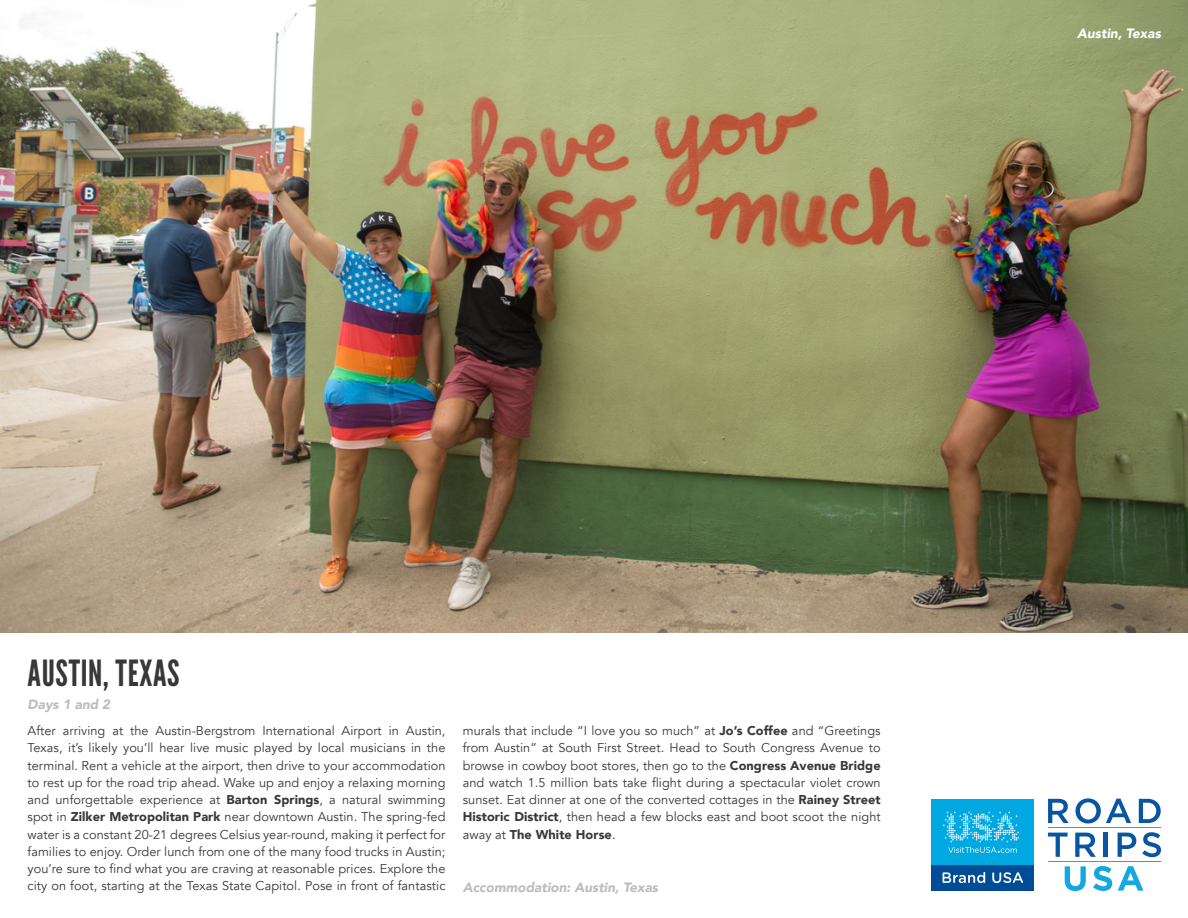
<style>
.page{position:relative;width:1188px;height:918px;background:#fff}
.page>*{position:absolute;margin:0;border:0;box-sizing:border-box;transform-origin:0 0}
.Section_Title_no_lin{font:36px "League Gothic";letter-spacing:.02em;color:#383839}
.Section_Title_no_lin-2{font:italic 900 13.5px "Avenir";color:#bcbdc0}
.Photo_Caption{font:italic 900 13.5px "Avenir";color:#fff}
.t1{font:12.75px/17.2px "Avenir";letter-spacing:.005em;color:#383839;text-align:justify}
.s1{font-weight:900}
</style>
<div class="page">
<img style="left:0;top:0;width:1188px;height:632px">
<div style="left:932px;top:799px;width:102px;height:92px;background:#00a8e2"></div>
<div style="left:932px;top:865px;width:102px;height:26px;background:#004c97"></div>
<svg style="left:943px;top:872px;width:42px;height:11px"></svg>
<svg style="left:992px;top:872px;width:31px;height:11px"></svg>
<svg style="left:943px;top:812px;width:76px;height:41px"></svg>
<svg style="left:1048px;top:799px;width:21px;height:24px"></svg>
<svg style="left:1075px;top:798px;width:56px;height:25px"></svg>
<svg style="left:1139px;top:799px;width:22px;height:24px"></svg>
<svg style="left:1048px;top:833px;width:20px;height:24px"></svg>
<svg style="left:1075px;top:833px;width:21px;height:24px"></svg>
<hr style="left:1104px;top:833px;width:4px;height:24px;background:#0855a0">
<svg style="left:1118px;top:833px;width:18px;height:24px"></svg>
<svg style="left:1142px;top:832px;width:19px;height:25px"></svg>
<svg style="left:1065px;top:866px;width:21px;height:25px"></svg>
<svg style="left:1093px;top:866px;width:19px;height:25px"></svg>
<svg style="left:1118px;top:866px;width:25px;height:25px"></svg>
<hr style="left:1048px;top:861px;width:113px;height:1px;background:#13a8e0">
<hr style="left:1048px;top:827px;width:113px;height:1px;background:#13a8e0">
<p class="Photo_Caption" style="left:1077px;top:22px;width:85px">Austin, Texas</p>
<p class="Section_Title_no_lin" style="left:28px;top:652px;width:153px">AUSTIN, TEXAS</p>
<p class="Section_Title_no_lin-2" style="left:28px;top:693px;width:84px">Days 1 and 2</p>
<p class="t1" style="left:28px;top:722px;width:419px">After arriving at the Austin-Bergstrom International Airport in Austin, Texas, it’s likely you’ll hear live music played by local musicians in the terminal. Rent a vehicle at the airport, then drive to your accommodation to rest up for the road trip ahead. Wake up and enjoy a relaxing morning and unforgettable experience at <span class="s1">Barton Springs</span>, a natural swimming spot in <span class="s1">Zilker Metropolitan Park</span> near downtown Austin. The spring-fed water is a constant 20-21 degrees Celsius year-round, making it perfect for families to enjoy. Order lunch from one of the many food trucks in Austin; you’re sure to find what you are craving at reasonable prices. Explore the city on foot, starting at the Texas State Capitol. Pose in front of fantastic</p>
<p class="t1" style="left:463px;top:722px;width:419px">murals that include “I love you so much” at <span class="s1">Jo’s Coffee</span> and “Greetings from Austin” at South First Street. Head to South Congress Avenue to browse in cowboy boot stores, then go to the <span class="s1">Congress Avenue Bridge </span>and watch 1.5 million bats take flight during a spectacular violet crown sunset. Eat dinner at one of the converted cottages in the <span class="s1">Rainey Street Historic District</span>, then head a few blocks east and boot scoot the night away at <span class="s1">The White Horse</span>.</p>
<p class="Section_Title_no_lin-2" style="left:463px;top:876px;width:197px">Accommodation: Austin, Texas</p>
</div>
